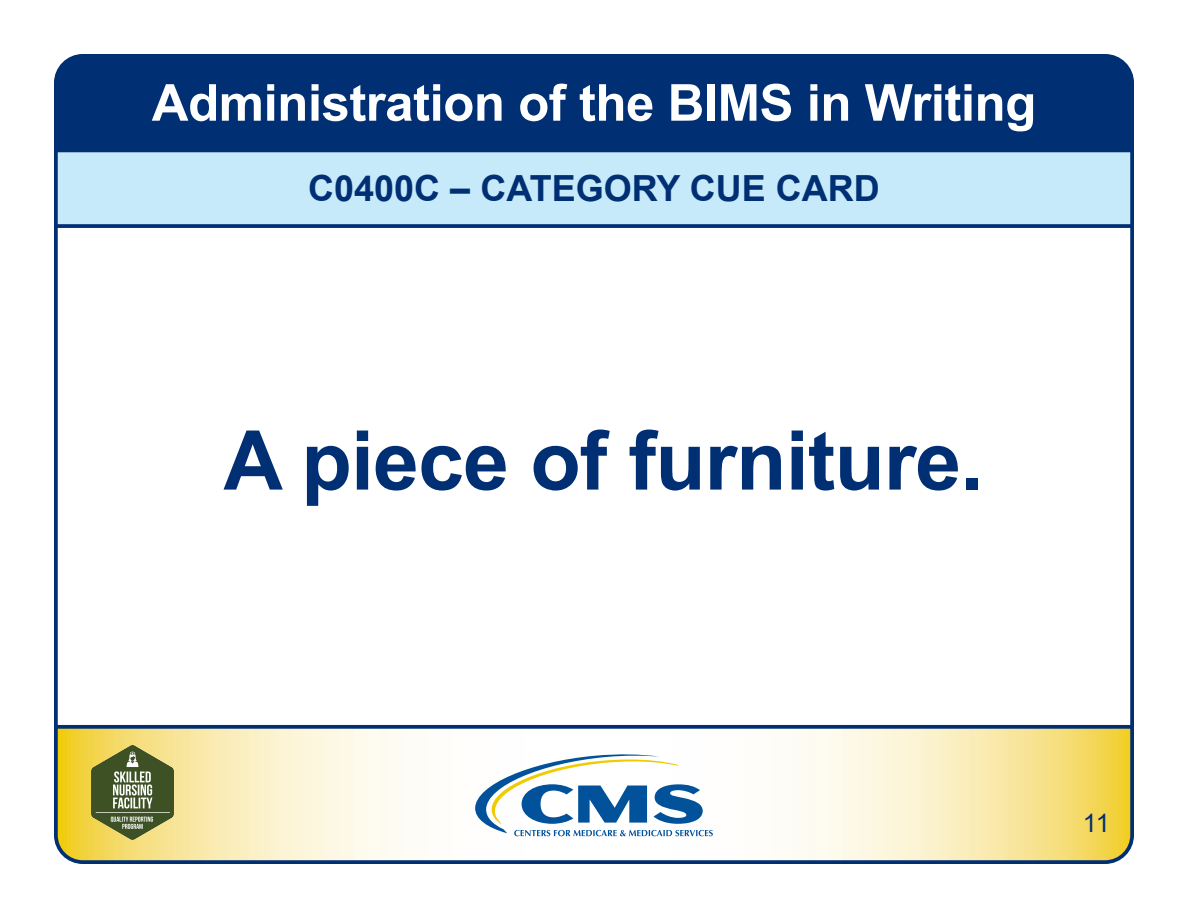
<style>
.page{position:relative;width:1188px;height:918px;background:#fff}
.page>*{position:absolute;margin:0;border:0;box-sizing:border-box;transform-origin:0 0}
.t1{font:700 82.5px "Arial";letter-spacing:-.01em;color:#002f73}
.t2{font:700 51px "Arial";letter-spacing:-.01em;color:#fff}
.t3{font:700 36px "Arial";color:#002f73}
.t4{font:25.5px "Arial";color:#002f73}
.s1{font-style:inherit}
</style>
<div class="page">
<div style="left:56px;top:56px;width:1076px;height:94px;background:#002f73"></div>
<div style="left:56px;top:150px;width:1076px;height:76px;background:#c6eafa"></div>
<svg style="left:59px;top:729px;width:1070px;height:130px"></svg>
<hr style="left:56px;top:148px;width:1076px;height:4px;background:#002f73">
<svg style="left:59px;top:224px;width:1070px;height:4px;background:#0c3a7b"></svg>
<svg style="left:59px;top:725px;width:1070px;height:4px;background:#113c79"></svg>
<svg style="left:475px;top:754px;width:238px;height:82px"></svg>
<div style="left:54px;top:54px;width:1080px;height:810px;border:4px solid #002f73;border-radius:27px"></div>
<img style="left:91px;top:745px;width:83px;height:94px">
<p class="t2" style="left:152px;top:74px;width:886px">Administration of the BIMS in Writing</p>
<h2 class="t3" style="left:308px;top:168px;width:573px">C0400C – CATEGORY CUE CARD</h2>
<p class="t1" style="left:224px;top:414px;width:761px">A piece of furniture.</p>
<p class="t4" style="left:1083px;top:805px;width:28px">1<span class="s1">1</span></p>
</div>
